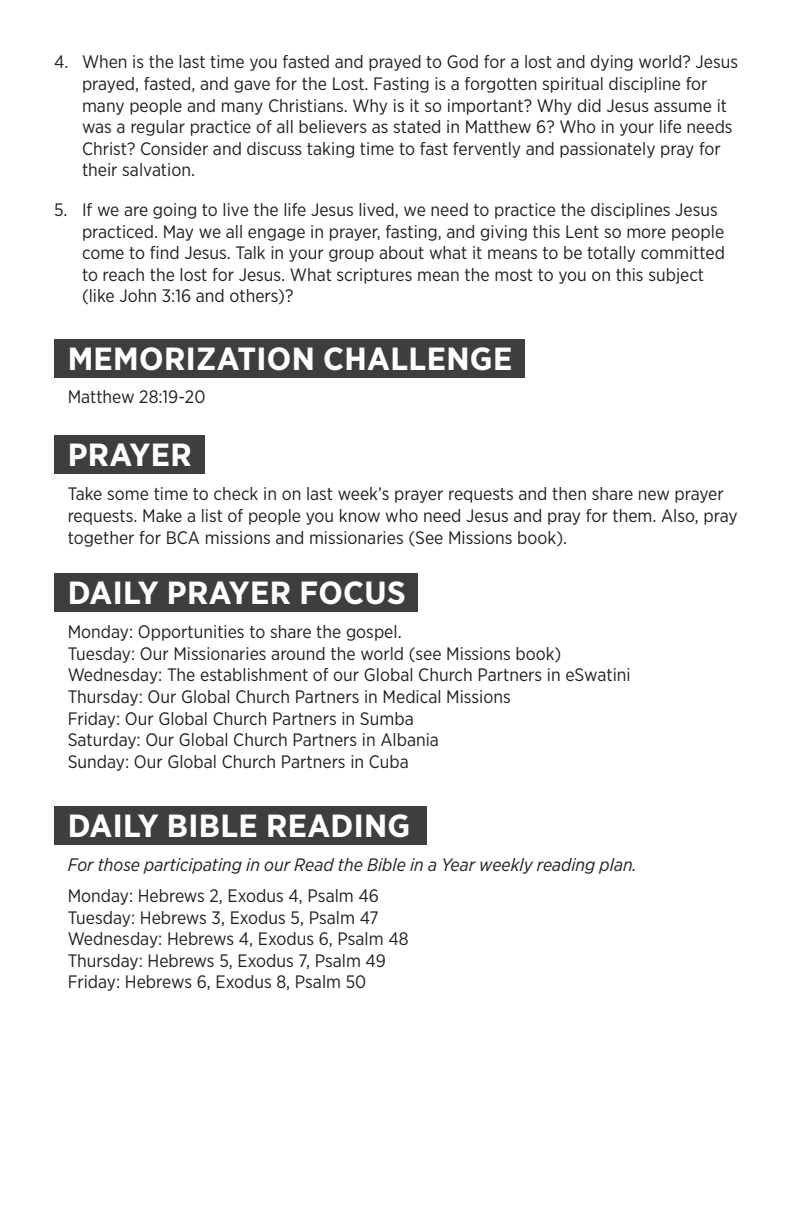
<style>
.page{position:relative;width:792px;height:1224px;background:#fff}
.page>*{position:absolute;margin:0;border:0;box-sizing:border-box;transform-origin:0 0}
.t1{font:700 32px "Gotham Narrow";letter-spacing:.01em;color:#fff;scale:1.06 1}
.t2{font:18px/21.6px "Gotham Narrow";color:#231f20}
.t3{font:italic 18px "Gotham Narrow";color:#231f20}
</style>
<div class="page">
<div style="left:54px;top:339px;width:470px;height:39px;background:#3e3e3f"></div>
<div style="left:54px;top:435px;width:150px;height:39px;background:#3e3e3f"></div>
<div style="left:54px;top:573px;width:364px;height:39px;background:#3e3e3f"></div>
<div style="left:54px;top:806px;width:372px;height:39px;background:#3e3e3f"></div>
<p class="t2" style="left:82px;top:51px;width:658px;text-indent:-28px">4. When is the last time you fasted and prayed to God for a lost and dying world? Jesus prayed, fasted, and gave for the Lost. Fasting is a forgotten spiritual discipline for many people and many Christians. Why is it so important? Why did Jesus assume it was a regular practice of all believers as stated in Matthew 6? Who in your life needs Christ? Consider and discuss taking time to fast fervently and passionately pray for their salvation.</p>
<p class="t2" style="left:82px;top:199px;width:645px;text-indent:-28px">5. If we are going to live the life Jesus lived, we need to practice the disciplines Jesus practiced. May we all engage in prayer, fasting, and giving this Lent so more people come to find Jesus. Talk in your group about what it means to be totally committed to reach the lost for Jesus. What scriptures mean the most to you on this subject (like John 3:16 and others)?</p>
<p class="t1" style="left:68px;top:338px;width:421px">MEMORIZATION CHALLENGE</p>
<p class="t2" style="left:68px;top:386px;width:139px">Matthew 28:19-20</p>
<p class="t1" style="left:68px;top:435px;width:119px">PRAYER</p>
<p class="t2" style="left:68px;top:483px;width:672px">Take some time to check in on last week’s prayer requests and then share new prayer requests. Make a list of people you know who need Jesus and pray for them. Also, pray together for BCA missions and missionaries (See Missions book).</p>
<p class="t1" style="left:68px;top:572px;width:321px">DAILY PRAYER FOCUS</p>
<p class="t2" style="left:68px;top:621px;width:565px">Monday: Opportunities to share the gospel.<br>Tuesday: Our Missionaries around the world (see Missions book)<br>Wednesday: The establishment of our Global Church Partners in eSwatini Thursday: Our Global Church Partners in Medical Missions<br>Friday: Our Global Church Partners in Sumba<br>Saturday: Our Global Church Partners in Albania<br>Sunday: Our Global Church Partners in Cuba</p>
<p class="t1" style="left:68px;top:806px;width:325px">DAILY BIBLE READING</p>
<p class="t3" style="left:68px;top:854px;width:571px">For those participating in our Read the Bible in a Year weekly reading plan.</p>
<p class="t2" style="left:68px;top:885px;width:342px">Monday: Hebrews 2, Exodus 4, Psalm 46<br>Tuesday: Hebrews 3, Exodus 5, Psalm 47<br>Wednesday: Hebrews 4, Exodus 6, Psalm 48<br>Thursday: Hebrews 5, Exodus 7, Psalm 49<br>Friday: Hebrews 6, Exodus 8, Psalm 50</p>
</div>
